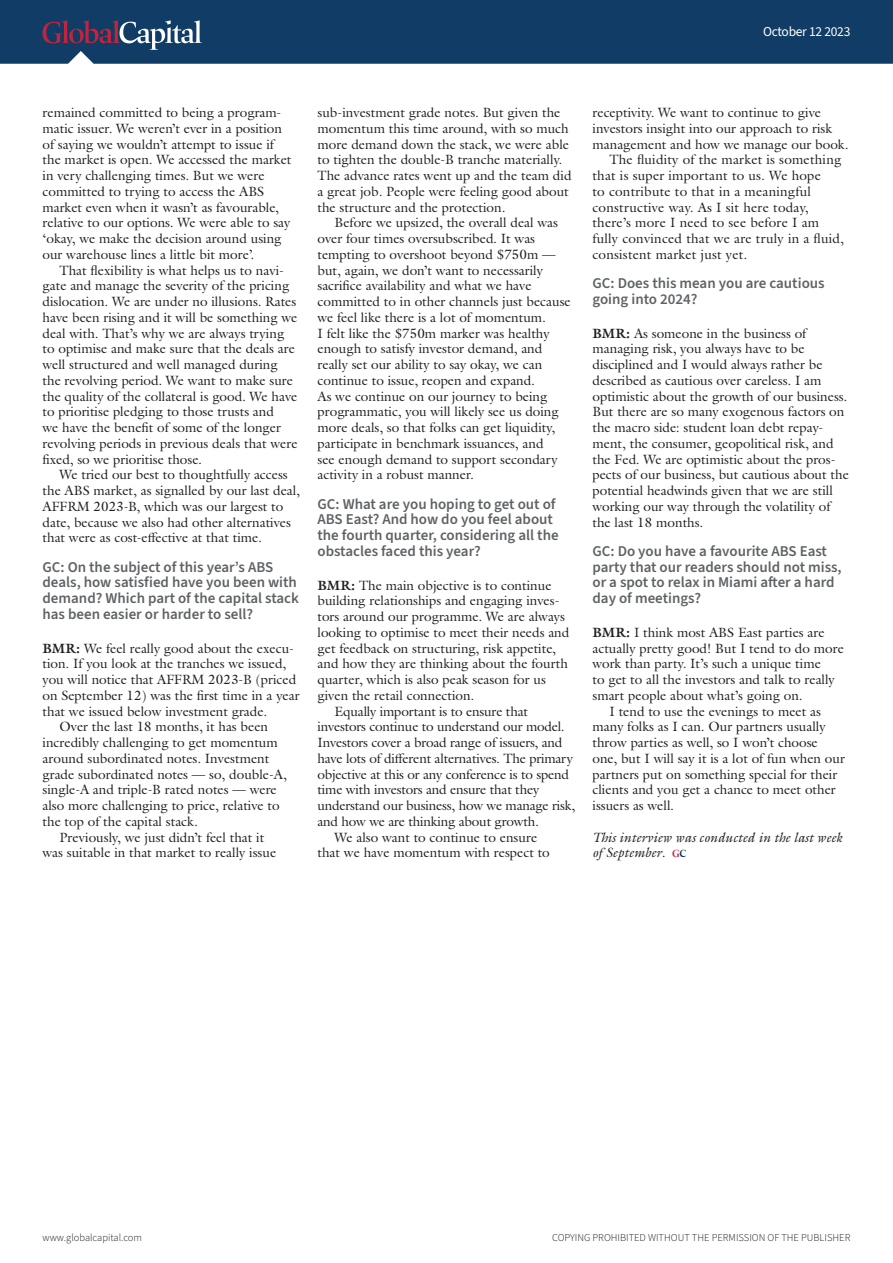
<style>
.page{position:relative;width:893px;height:1263px;background:#fff}
.page>*{position:absolute;margin:0;border:0;box-sizing:border-box;transform-origin:0 0}
.article_h3{font:600 15px/15.8px "Source Sans 3";color:#5e6265}
.t1{font:13.65px "Source Sans 3";letter-spacing:-.02em;color:#fff}
.article_p{font:13.5px/15.8px "Galliard Pro";color:#231f20}
.article_p1st{font:13.5px/15.8px "Galliard Pro";color:#231f20}
.article_p-2{font:italic 13.5px/15.8px "Galliard Pro";color:#231f20}
.t2{font:300 10.5px "Source Sans 3";color:#231f20}
.s1{font-weight:700}
.s2{font-family:"Quant";font-weight:700;font-style:normal;font-size:10.5px;color:#c4263c}
.s3{font-family:"Quant";font-weight:700;font-style:normal;font-size:10.5px;color:#113c66}
</style>
<div class="page">
<div style="left:0;top:0;width:893px;height:64px;background:#113c66"></div>
<svg style="left:43px;top:20px;width:159px;height:30px;background:#465274"></svg>
<p class="t1" style="left:763px;top:23px;width:89px">October 12 2023</p>
<p class="article_p1st" style="left:43px;top:104px;width:250px">remained committed to being a program&shy;matic issuer. We weren’t ever in a position of saying we wouldn’t attempt to issue if the market is open. We accessed the market in very challenging times. But we were committed to trying to access the ABS market even when it wasn’t as favourable, relative to our options. We were able to say ‘okay, we make the decision around using our warehouse lines a little bit more’.</p>
<p class="article_p" style="left:43px;top:262px;width:257px;text-indent:17px">That flexibility is what helps us to navi&shy;gate and manage the severity of the pricing dislocation. We are under no illusions. Rates have been rising and it will be something we deal with. That’s why we are always trying to optimise and make sure that the deals are well structured and well managed during the revolving period. We want to make sure the quality of the collateral is good. We have to prioritise pledging to those trusts and<br>we have the benefit of some of the longer revolving periods in previous deals that were fixed, so we prioritise those.</p>
<p class="article_p" style="left:43px;top:467px;width:259px;text-indent:17px">We tried our best to thoughtfully access the ABS market, as signalled by our last deal, AFFRM 2023-B, which was our largest to date, because we also had other alternatives that were as cost-effective at that time.</p>
<p class="article_h3" style="left:43px;top:559px;width:258px">GC: On the subject of this year’s ABS deals, how satisfied have you been with demand? Which part of the capital stack has been easier or harder to sell?</p>
<p class="article_p1st" style="left:43px;top:640px;width:259px"><span class="s1">BMR:</span> We feel really good about the execu&shy;tion. If you look at the tranches we issued, you will notice that AFFRM 2023-B (priced on September 12) was the first time in a year that we issued below investment grade.</p>
<p class="article_p" style="left:43px;top:719px;width:246px;text-indent:17px">Over the last 18 months, it has been incredibly challenging to get momentum around subordinated notes. Investment grade subordinated notes — so, double-A, single-A and triple-B rated notes — were also more challenging to price, relative to the top of the capital stack.</p>
<p class="article_p" style="left:43px;top:829px;width:235px;text-align:center">Previously, we just didn’t feel that it<br>was suitable in that market to really issue</p>
<p class="article_p" style="left:317px;top:104px;width:256px">sub-investment grade notes. But given the momentum this time around, with so much more demand down the stack, we were able to tighten the double-B tranche materially.<br>The advance rates went up and the team did a great job. People were feeling good about the structure and the protection.</p>
<p class="article_p" style="left:317px;top:215px;width:255px;text-indent:17px">Before we upsized, the overall deal was over four times oversubscribed. It was tempting to overshoot beyond $750m — but, again, we don’t want to necessarily sacrifice availability and what we have committed to in other channels just because we feel like there is a lot of momentum.<br>I felt like the $750m marker was healthy enough to satisfy investor demand, and really set our ability to say okay, we can continue to issue, reopen and expand.<br>As we continue on our journey to being programmatic, you will likely see us doing more deals, so that folks can get liquidity, participate in benchmark issuances, and<br>see enough demand to support secondary activity in a robust manner.</p>
<p class="article_h3" style="left:317px;top:496px;width:243px">GC: What are you hoping to get out of ABS East? And how do you feel about the fourth quarter, considering all the obstacles faced this year?</p>
<p class="article_p1st" style="left:317px;top:577px;width:253px"><span class="s1">BMR:</span> The main objective is to continue building relationships and engaging inves&shy;tors around our programme. We are always looking to optimise to meet their needs and get feedback on structuring, risk appetite, and how they are thinking about the fourth quarter, which is also peak season for us given the retail connection.</p>
<p class="article_p" style="left:317px;top:703px;width:259px;text-indent:17px">Equally important is to ensure that investors continue to understand our model.<br>Investors cover a broad range of issuers, and have lots of different alternatives. The primary objective at this or any conference is to spend time with investors and ensure that they understand our business, how we manage risk, and how we are thinking about growth.</p>
<p class="article_p" style="left:317px;top:829px;width:234px;text-align:center">We also want to continue to ensure<br>that we have momentum with respect to</p>
<p class="article_p" style="left:592px;top:104px;width:257px">receptivity. We want to continue to give investors insight into our approach to risk management and how we manage our book.</p>
<p class="article_p" style="left:592px;top:152px;width:253px;text-indent:17px">The fluidity of the market is something that is super important to us. We hope<br>to contribute to that in a meaningful constructive way. As I sit here today, there’s more I need to see before I am fully convinced that we are truly in a fluid, consistent market just yet.</p>
<p class="article_h3" style="left:592px;top:275px;width:234px">GC: Does this mean you are cautious going into 2024?</p>
<p class="article_p1st" style="left:592px;top:325px;width:258px"><span class="s1">BMR:</span> As someone in the business of managing risk, you always have to be disciplined and I would always rather be described as cautious over careless. I am optimistic about the growth of our business.<br>But there are so many exogenous factors on the macro side: student loan debt repay&shy;ment, the consumer, geopolitical risk, and the Fed. We are optimistic about the pros&shy;pects of our business, but cautious about the potential headwinds given that we are still working our way through the volatility of the last 18 months.</p>
<p class="article_h3" style="left:592px;top:543px;width:251px">GC: Do you have a favourite ABS East party that our readers should not miss, or a spot to relax in Miami after a hard day of meetings?</p>
<p class="article_p1st" style="left:592px;top:624px;width:253px"><span class="s1">BMR:</span> I think most ABS East parties are actually pretty good! But I tend to do more work than party. It’s such a unique time<br>to get to all the investors and talk to really smart people about what’s going on.</p>
<p class="article_p" style="left:592px;top:703px;width:254px;text-indent:17px">I tend to use the evenings to meet as many folks as I can. Our partners usually throw parties as well, so I won’t choose one, but I will say it is a lot of fun when our partners put on something special for their clients and you get a chance to meet other issuers as well.</p>
<p class="article_p-2" style="left:592px;top:829px;width:251px">This interview was conducted in the last week of September. <span class="s2">G</span><span class="s3">C</span></p>
<p class="t2" style="left:43px;top:1231px;width:101px">www.globalcapital.com</p>
<p class="t2" style="left:552px;top:1231px;width:300px">COPYING PROHIBITED WITHOUT THE PERMISSION OF THE PUBLISHER</p>
</div>
